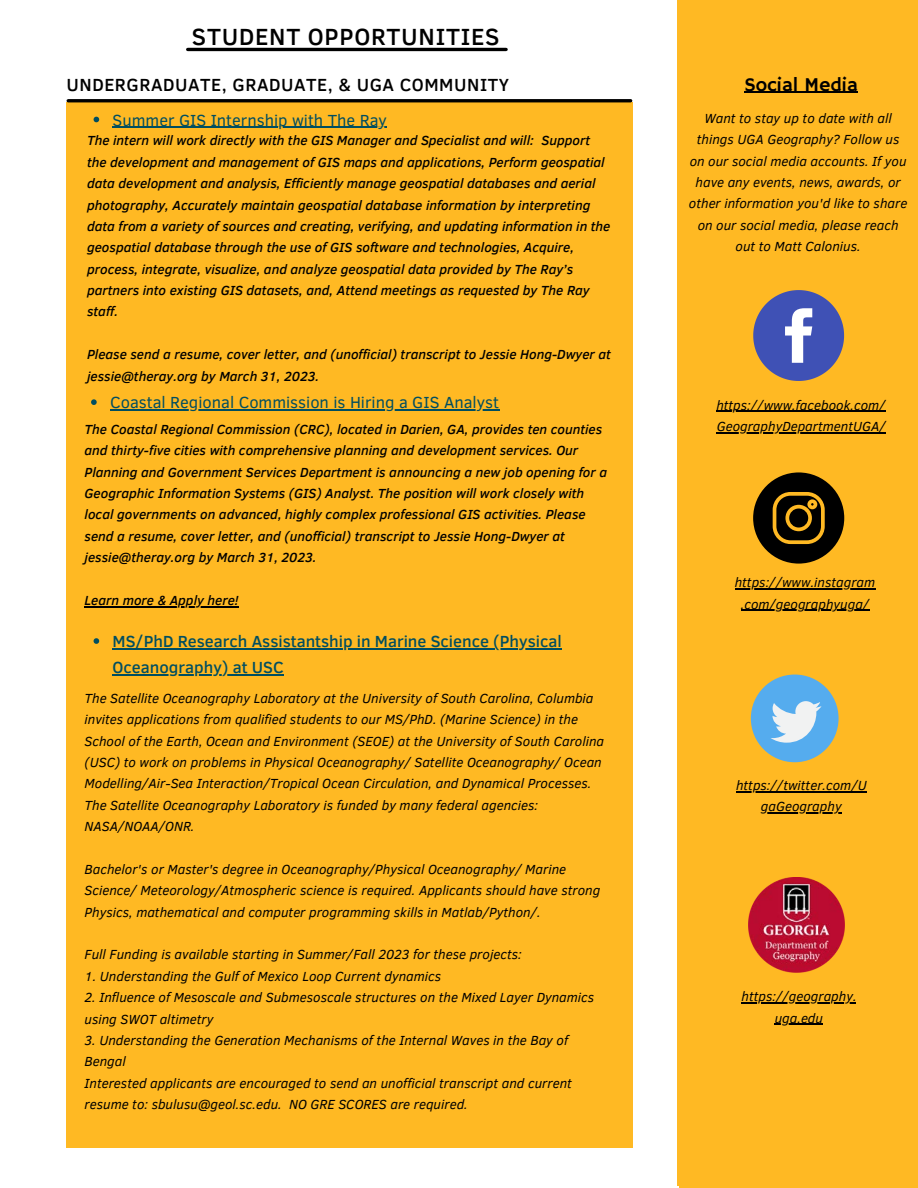
<style>
.page{position:relative;width:918px;height:1188px;background:#fff}
.page>*{position:absolute;margin:0;border:0;box-sizing:border-box;transform-origin:0 0}
.t1{font:500 24px "Clear Sans";letter-spacing:.03em;color:#000}
.t2{font:19.5px "Hammersmith One";color:#000}
.t3{font:500 18px "Clear Sans";letter-spacing:.03em;color:#000}
.t4{font:16.5px "Clear Sans";color:#004e60}
.t5{font:500 16.5px/25.8px "Clear Sans";color:#004e60}
.t6{font:italic 13.5px/21.3px "Clear Sans";color:#000}
.t7{font:italic 500 13.5px/21.3px "Clear Sans";color:#000}
</style>
<div class="page">
<div style="left:679px;top:0;width:239px;height:1188px;background:#ffb923"></div>
<div style="left:751px;top:675px;width:88px;height:87px;background:#55acee;border-radius:50%"></div>
<svg style="left:771px;top:701px;width:51px;height:42px"></svg>
<svg style="left:753px;top:290px;width:91px;height:91px"></svg>
<svg style="left:753px;top:472px;width:91px;height:92px"></svg>
<img style="left:749px;top:877px;width:95px;height:96px">
<hr style="left:188px;top:48px;width:318px;height:3px;background:#000">
<div style="left:66px;top:102px;width:566px;height:1046px;background:#ffb923"></div>
<hr style="left:68px;top:99px;width:563px;height:3px;background:#000">
<svg style="left:94px;top:117px;width:5px;height:5px"></svg>
<hr style="left:113px;top:127px;width:274px;height:1px;background:#004e60">
<hr style="left:744px;top:92px;width:114px;height:1px;background:#000">
<hr style="left:716px;top:411px;width:170px;height:1px;background:#000">
<hr style="left:717px;top:432px;width:169px;height:1px;background:#000">
<hr style="left:736px;top:791px;width:131px;height:1px;background:#000">
<hr style="left:761px;top:812px;width:81px;height:2px;background:#000">
<hr style="left:742px;top:1002px;width:114px;height:1px;background:#000">
<hr style="left:775px;top:1024px;width:48px;height:1px;background:#000">
<hr style="left:735px;top:588px;width:140px;height:1px;background:#000">
<hr style="left:741px;top:610px;width:128px;height:1px;background:#000">
<svg style="left:94px;top:638px;width:5px;height:6px"></svg>
<hr style="left:113px;top:648px;width:449px;height:1px;background:#004e60">
<hr style="left:113px;top:674px;width:171px;height:1px;background:#004e60">
<svg style="left:91px;top:399px;width:6px;height:6px"></svg>
<hr style="left:110px;top:409px;width:389px;height:2px;background:#004e60">
<hr style="left:85px;top:606px;width:154px;height:1px;background:#000">
<h1 class="t1" style="left:192px;top:19px;width:309px">STUDENT OPPORTUNITIES</h1>
<h3 class="t3" style="left:66px;top:71px;width:444px">UNDERGRADUATE, GRADUATE, &amp; UGA COMMUNITY</h3>
<p class="t4" style="left:113px;top:108px;width:276px">Summer GIS Internship with The Ray</p>
<p class="t7" style="left:87px;top:129px;width:525px">The intern will work directly with the GIS Manager and Specialist and will: Support the development and management of GIS maps and applications, Perform geospatial data development and analysis, Efficiently manage geospatial databases and aerial photography, Accurately maintain geospatial database information by interpreting data from a variety of sources and creating, verifying, and updating information in the geospatial database through the use of GIS software and technologies, Acquire, process, integrate, visualize, and analyze geospatial data provided by The Ray’s partners into existing GIS datasets, and, Attend meetings as requested by The Ray staff.</p>
<p class="t7" style="left:87px;top:343px;width:525px">Please send a resume, cover letter, and (unofficial) transcript to Jessie Hong-Dwyer at jessie@theray.org by March 31, 2023.</p>
<p class="t4" style="left:110px;top:391px;width:390px">Coastal Regional Commission is Hiring a GIS Analyst</p>
<p class="t7" style="left:85px;top:418px;width:524px">The Coastal Regional Commission (CRC), located in Darien, GA, provides ten counties and thirty-five cities with comprehensive planning and development services. Our Planning and Government Services Department is announcing a new job opening for a Geographic Information Systems (GIS) Analyst. The position will work closely with local governments on advanced, highly complex professional GIS activities. Please send a resume, cover letter, and (unofficial) transcript to Jessie Hong-Dwyer at jessie@theray.org by March 31, 2023.</p>
<p class="t7" style="left:85px;top:589px;width:156px">Learn more &amp; Apply here!</p>
<p class="t5" style="left:113px;top:628px;width:451px">MS/PhD Research Assistantship in Marine Science (Physical<br>Oceanography) at USC</p>
<p class="t6" style="left:85px;top:687px;width:521px">The Satellite Oceanography Laboratory at the University of South Carolina, Columbia invites applications from qualified students to our MS/PhD. (Marine Science) in the School of the Earth, Ocean and Environment (SEOE) at the University of South Carolina (USC) to work on problems in Physical Oceanography/ Satellite Oceanography/ Ocean Modelling/Air-Sea Interaction/Tropical Ocean Circulation, and Dynamical Processes.<br>The Satellite Oceanography Laboratory is funded by many federal agencies:<br>NASA/NOAA/ONR.</p>
<p class="t6" style="left:85px;top:858px;width:517px">Bachelor's or Master's degree in Oceanography/Physical Oceanography/ Marine<br>Science/ Meteorology/Atmospheric science is required. Applicants should have strong<br>Physics, mathematical and computer programming skills in Matlab/Python/.</p>
<p class="t6" style="left:85px;top:943px;width:439px">Full Funding is available starting in Summer/Fall 2023 for these projects:</p>
<p class="t6" style="left:85px;top:965px;width:358px">1. Understanding the Gulf of Mexico Loop Current dynamics</p>
<p class="t6" style="left:85px;top:986px;width:511px">2. Influence of Mesoscale and Submesoscale structures on the Mixed Layer Dynamics using SWOT altimetry</p>
<p class="t6" style="left:85px;top:1029px;width:489px">3. Understanding the Generation Mechanisms of the Internal Waves in the Bay of Bengal<br>Interested applicants are encouraged to send an unofficial transcript and current resume to: sbulusu@geol.sc.edu. NO GRE SCORES are required.</p>
<h2 class="t2" style="left:744px;top:73px;width:115px">Social Media</h2>
<p class="t6" style="left:689px;top:107px;width:220px;text-align:center">Want to stay up to date with all things UGA Geography? Follow us on our social media accounts. If you have any events, news, awards, or other information you'd like to share on our social media, please reach out to Matt Calonius.</p>
<p class="t6" style="left:716px;top:394px;width:171px">https://www.facebook.com/<br>GeographyDepartmentUGA/</p>
<p class="t6" style="left:735px;top:571px;width:142px;text-align:center">https://www.instagram .com/geographyuga/</p>
<p class="t6" style="left:736px;top:774px;width:132px;text-align:center">https://twitter.com/U gaGeography</p>
<p class="t6" style="left:742px;top:985px;width:117px;text-align:center">https://geography. uga.edu</p>
</div>
